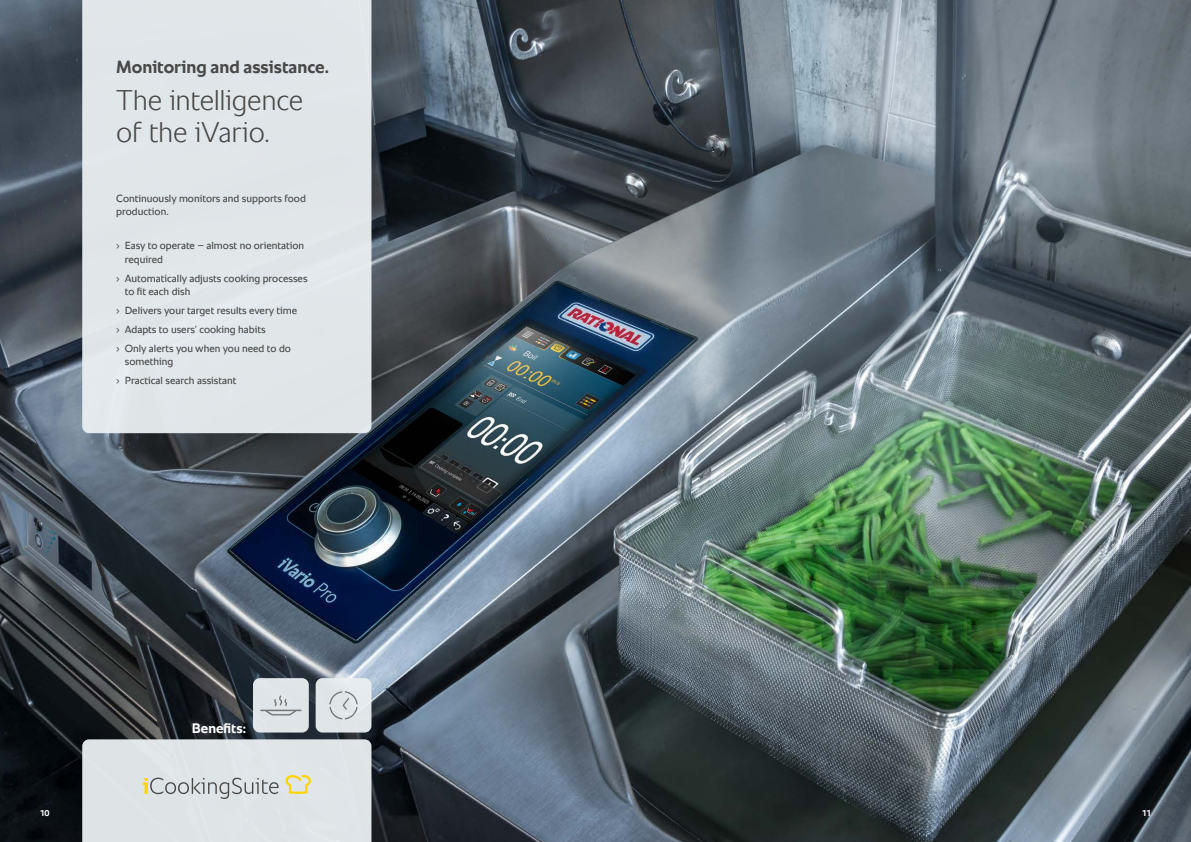
<style>
.page{position:relative;width:1191px;height:842px;background:#fff}
.page>*{position:absolute;margin:0;border:0;box-sizing:border-box;transform-origin:0 0}
.t1{font:300 29px/32px "RATIONAL Sans TT";letter-spacing:-.01em;color:#484847}
.t2{font:700 18px "RATIONAL Sans TT";color:#484847}
.t3{font:700 14px "RATIONAL Sans TT";letter-spacing:.005em;color:#fff}
.t4{font:10.5px/13.6px "RATIONAL Sans TT";color:#484847}
.t5{font:700 8.5px "RATIONAL Sans TT";color:#fff}
</style>
<div class="page">
<img style="left:0;top:0;width:1191px;height:842px">
<div style="left:82px;top:0;width:289px;height:433px;background:#e1e6e9"></div>
<div style="left:82px;top:739px;width:289px;height:103px;background:#dfe4e7"></div>
<div style="left:253px;top:678px;width:56px;height:54px;background:#dfe4e8;border-radius:7px"></div>
<svg style="left:260px;top:695px;width:41px;height:20px"></svg>
<div style="left:316px;top:678px;width:55px;height:54px;background:#e0e5e8;border-radius:7px"></div>
<svg style="left:329px;top:691px;width:29px;height:28px"></svg>
<h2 class="t2" style="left:116px;top:53px;width:214px">Monitoring and assistance.</h2>
<h1 class="t1" style="left:116px;top:84px;width:188px">The intelligence of the iVario.</h1>
<p class="t4" style="left:116px;top:192px;width:191px">Continuously monitors and supports food production.</p>
<p class="t4" style="left:125px;top:239px;width:181px;text-indent:-9px">› Easy to operate – almost no orientation required</p>
<p class="t4" style="left:125px;top:271px;width:184px;text-indent:-9px">› Automatically adjusts cooking processes to fit each dish</p>
<p class="t4" style="left:116px;top:301px;width:182px;line-height:18.7px">› Delivers your target results every time › Adapts to users’ cooking habits<br>› Only alerts you when you need to do</p>
<p class="t4" style="left:116px;top:352px;width:122px;line-height:18.7px;text-indent:9px">something<br>› Practical search assistant</p>
<h3 class="t3" style="left:192px;top:718px;width:56px">Benefits:</h3>
<p class="t5" style="left:40px;top:807px;width:11px">10</p>
<p class="t5" style="left:1141px;top:807px;width:11px">11</p>
</div>
